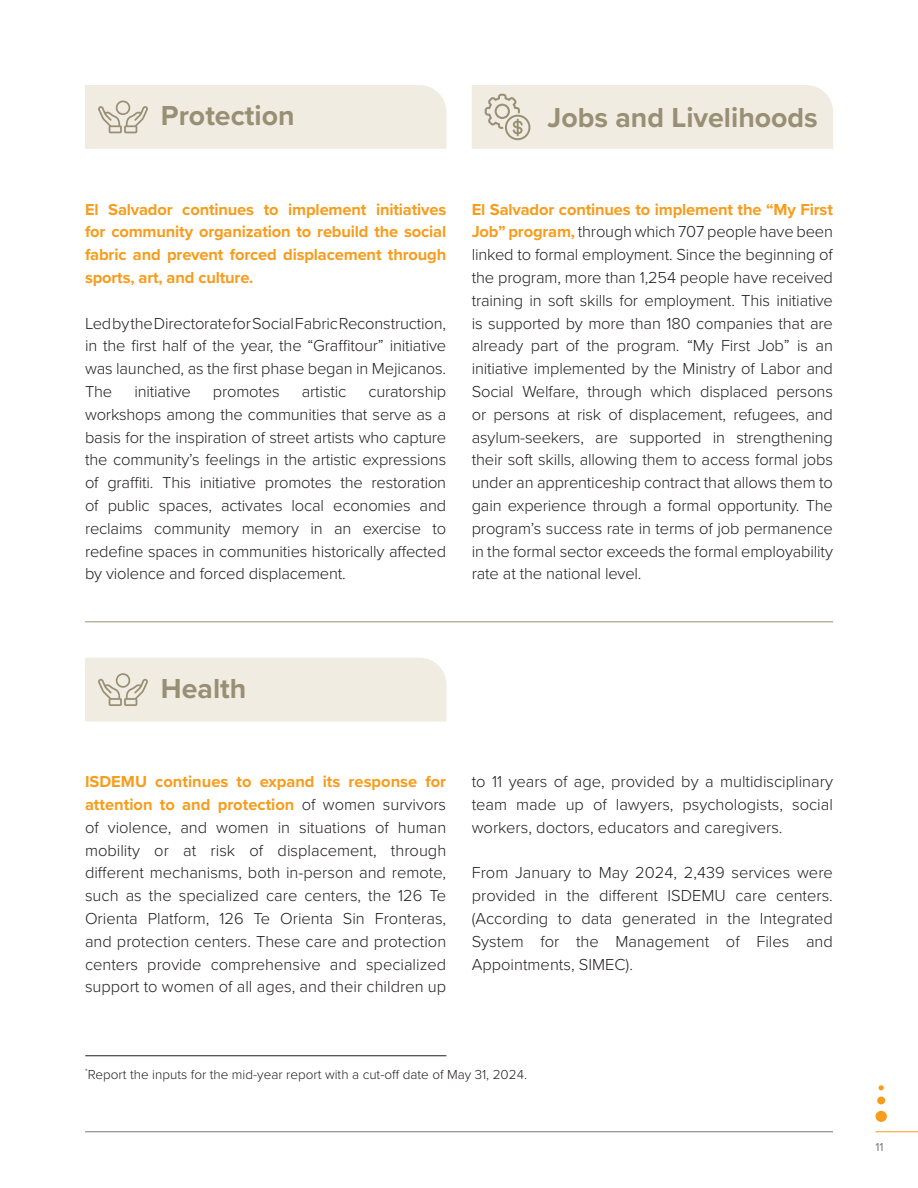
<style>
.page{position:relative;width:918px;height:1188px;background:#fff}
.page>*{position:absolute;margin:0;border:0;box-sizing:border-box;transform-origin:0 0}
.t1{font:700 28.5px "Proxima Nova";color:#998f74}
.t2{font:300 16.5px/22.8px "Proxima Nova";letter-spacing:-.01em;color:#231f20;text-align:justify}
.t3{font:700 16.5px/22.8px "Proxima Nova";letter-spacing:-.01em;color:#f89c1c;text-align:justify}
.t4{font:300 13.5px "Proxima Nova";color:#231f20}
.t5{font:12px "Proxima Nova";color:#76787b}
.s1{font-weight:700;color:#f89c1c}
</style>
<div class="page">
<hr style="left:85px;top:1132px;width:748px;height:1px;background:#76787b">
<hr style="left:875px;top:1132px;width:43px;height:1px;background:#f89c1c">
<div style="left:875px;top:1111px;width:12px;height:11px;background:#f89c1c;border-radius:50%"></div>
<div style="left:877px;top:1097px;width:8px;height:7px;background:#f89c1c;border-radius:50%"></div>
<svg style="left:879px;top:1085px;width:5px;height:5px"></svg>
<div style="left:85px;top:85px;width:361px;height:64px;background:#f1ece2"></div>
<div style="left:85px;top:658px;width:361px;height:64px;background:#f1ece2"></div>
<div style="left:472px;top:85px;width:361px;height:64px;background:#f1ece2"></div>
<hr style="left:85px;top:622px;width:748px;height:1px;background:#998f74">
<hr style="left:85px;top:1056px;width:361px;height:1px;background:#231f20">
<h1 class="t1" style="left:161px;top:94px;width:135px">Protection</h1>
<h1 class="t1" style="left:548px;top:96px;width:272px">Jobs and Livelihoods</h1>
<p class="t3" style="left:85px;top:197px;width:363px">El Salvador continues to implement initiatives for community organization to rebuild the social fabric and prevent forced displacement through sports, art, and culture.</p>
<p class="t2" style="left:85px;top:311px;width:363px">Led by the Directorate for Social Fabric Reconstruction, in the first half of the year, the “Graffitour” initiative was launched, as the first phase began in Mejicanos.<br>The</p>
<p class="t2" style="left:85px;top:379px;width:363px;text-indent:283px">curatorship workshops among the communities that serve as a basis for the inspiration of street artists who capture the community’s feelings in the artistic expressions of graffiti. This initiative promotes the restoration of public spaces, activates local economies and reclaims community memory in an exercise to redefine spaces in communities historically affected by violence and forced displacement.</p>
<p class="t2" style="left:134px;top:379px;width:58px">initiative</p>
<p class="t2" style="left:213px;top:379px;width:68px">promotes</p>
<p class="t2" style="left:302px;top:379px;width:46px">artistic</p>
<p class="t2" style="left:472px;top:197px;width:363px"><span class="s1">El Salvador continues to implement the “My First Job” program,</span> through which 707 people have been linked to formal employment. Since the beginning of the program, more than 1,254 people have received training in soft skills for employment. This initiative is supported by more than 180 companies that are already part of the program. “My First Job” is an initiative implemented by the Ministry of Labor and Social Welfare, through which displaced persons or persons at risk of displacement, refugees, and asylum-seekers, are supported in strengthening their soft skills, allowing them to access formal jobs under an apprenticeship contract that allows them to gain experience through a formal opportunity. The program’s success rate in terms of job permanence in the formal sector exceeds the formal employability rate at the national level.</p>
<h1 class="t1" style="left:161px;top:667px;width:87px">Health</h1>
<p class="t2" style="left:85px;top:769px;width:363px"><span class="s1">ISDEMU continues to expand its response for attention to and protection</span> of women survivors of violence, and women in situations of human mobility or at risk of displacement, through different mechanisms, both in-person and remote, such as the specialized care centers, the 126 Te Orienta Platform, 126 Te Orienta Sin Fronteras, and protection centers. These care and protection centers provide comprehensive and specialized support to women of all ages, and their children up</p>
<p class="t2" style="left:472px;top:769px;width:363px">to 11 years of age, provided by a multidisciplinary team made up of lawyers, psychologists, social workers, doctors, educators and caregivers.</p>
<p class="t2" style="left:472px;top:861px;width:363px">From January to May 2024, 2,439 services were provided in the different ISDEMU care centers. (According to data generated in the Integrated System for the Management of Files and Appointments, SIMEC).</p>
<p class="t4" style="left:85px;top:1064px;width:443px"><sup>*</sup>Report the inputs for the mid-year report with a cut-off date of May 31, 2024.</p>
<p class="t5" style="left:875px;top:1138px;width:10px">11</p>
</div>
